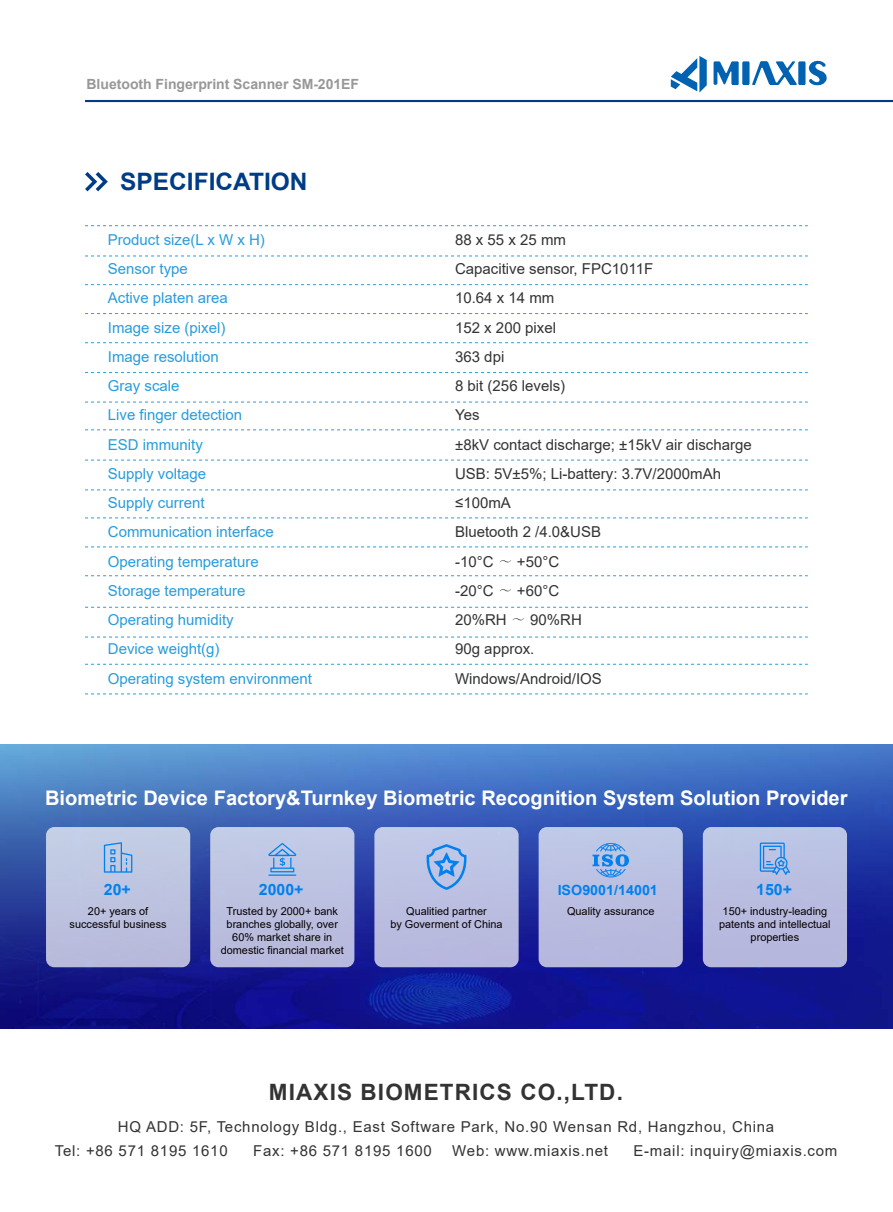
<style>
.page{position:relative;width:893px;height:1212px;background:#fff}
.page>*{position:absolute;margin:0;border:0;box-sizing:border-box;transform-origin:0 0}
.t1{font:700 24px "Arial";color:#003c85}
.t2{font:700 22.5px "Arial";letter-spacing:.05em;color:#333}
.t3{font:700 20.1px "Arial";color:#fff}
.t4{font:700 15.6px "Arial";color:#0081ef}
.t5{font:15px/29.2px "Arial";color:#289cdd}
.t6{font:15px/29.2px "Arial";color:#323333}
.t7{font:15px/23.9px "Arial";letter-spacing:.05em;color:#333}
.t8{font:700 14.1px "Arial";color:#989898}
.t9{font:700 14.1px "Arial";color:#0081ef}
.t10{font:10.95px/13px "Arial";color:#040000;text-align:center}
.s1{font-family:"Adobe Song Std";font-weight:300}
</style>
<div class="page">
<svg style="left:714px;top:60px;width:113px;height:26px"></svg>
<svg style="left:671px;top:56px;width:36px;height:37px"></svg>
<hr style="left:85px;top:100px;width:808px;height:2px;background:#003c85">
<svg style="left:85px;top:172px;width:23px;height:19px"></svg>
<img style="left:0;top:744px;width:893px;height:284px">
<div style="left:46px;top:827px;width:144px;height:140px;background:#bdc3e0;border-radius:8px"></div>
<svg style="left:104px;top:842px;width:28px;height:31px"></svg>
<div style="left:703px;top:827px;width:144px;height:140px;background:#b8bcdf;border-radius:8px"></div>
<svg style="left:760px;top:842px;width:30px;height:33px"></svg>
<div style="left:539px;top:827px;width:144px;height:140px;background:#babee0;border-radius:8px"></div>
<svg style="left:592px;top:843px;width:37px;height:34px"></svg>
<div style="left:210px;top:827px;width:144px;height:140px;background:#bcc1e0;border-radius:8px"></div>
<svg style="left:268px;top:843px;width:28px;height:33px"></svg>
<div style="left:374px;top:827px;width:145px;height:140px;background:#bbbee1;border-radius:8px"></div>
<svg style="left:426px;top:844px;width:41px;height:46px"></svg>
<svg style="left:85px;top:225px;width:723px;height:1px"></svg>
<svg style="left:85px;top:256px;width:723px;height:1px"></svg>
<svg style="left:85px;top:284px;width:723px;height:1px"></svg>
<svg style="left:85px;top:313px;width:723px;height:1px"></svg>
<svg style="left:85px;top:342px;width:723px;height:1px"></svg>
<svg style="left:85px;top:372px;width:723px;height:1px"></svg>
<svg style="left:85px;top:460px;width:723px;height:1px"></svg>
<svg style="left:85px;top:490px;width:723px;height:1px"></svg>
<svg style="left:85px;top:518px;width:723px;height:1px"></svg>
<svg style="left:85px;top:547px;width:723px;height:1px"></svg>
<svg style="left:85px;top:575px;width:723px;height:1px"></svg>
<svg style="left:85px;top:637px;width:723px;height:1px"></svg>
<svg style="left:85px;top:607px;width:723px;height:1px"></svg>
<svg style="left:85px;top:694px;width:723px;height:1px"></svg>
<svg style="left:85px;top:664px;width:723px;height:1px"></svg>
<svg style="left:85px;top:430px;width:723px;height:1px"></svg>
<svg style="left:85px;top:402px;width:723px;height:1px"></svg>
<p class="t8" style="left:87px;top:74px;width:274px">Bluetooth Fingerprint Scanner SM-201EF</p>
<h1 class="t1" style="left:120px;top:165px;width:189px">SPECIFICATION</h1>
<p class="t5" style="left:108px;top:225px;width:206px">Product size(L x W x H)<br>Sensor type<br>Active platen area<br>Image size (pixel)<br>Image resolution<br>Gray scale<br>Live finger detection<br>ESD immunity<br>Supply voltage<br>Supply current<br>Communication interface<br>Operating temperature<br>Storage temperature<br>Operating humidity<br>Device weight(g)<br>Operating system environment</p>
<p class="t6" style="left:455px;top:225px;width:298px">88 x 55 x 25 mm<br>Capacitive sensor, FPC1011F<br>10.64 x 14 mm<br>152 x 200 pixel<br>363 dpi<br>8 bit (256 levels)<br>Yes<br>±8kV contact discharge; ±15kV air discharge<br>USB: 5V±5%; Li-battery: 3.7V/2000mAh ≤100mA<br>Bluetooth 2 /4.0&amp;USB<br>-10°C <span class="s1">～</span> +50°C<br>-20°C <span class="s1">～</span> +60°C<br>20%RH <span class="s1">～</span> 90%RH<br>90g approx.<br>Windows/Android/IOS</p>
<h3 class="t3" style="left:45px;top:783px;width:804px">Biometric Device Factory&amp;Turnkey Biometric Recognition System Solution Provider</h3>
<p class="t4" style="left:104px;top:878px;width:28px">20+</p>
<p class="t10" style="left:70px;top:904px;width:99px">20+ years of successful business</p>
<p class="t4" style="left:259px;top:878px;width:46px">2000+</p>
<p class="t10" style="left:221px;top:904px;width:125px">Trusted by 2000+ bank branches globally, over<br>60% market share in domestic financial market</p>
<p class="t10" style="left:390px;top:904px;width:114px">Qualitied partner<br>by Goverment of China</p>
<p class="t9" style="left:558px;top:880px;width:102px">ISO9001/14001</p>
<p class="t10" style="left:567px;top:904px;width:89px">Quality assurance</p>
<p class="t4" style="left:756px;top:878px;width:37px">150+</p>
<p class="t10" style="left:719px;top:904px;width:113px">150+ industry-leading patents and intellectual properties</p>
<h2 class="t2" style="left:269px;top:1076px;width:355px">MIAXIS BIOMETRICS CO.,LTD.</h2>
<p class="t7" style="left:55px;top:1115px;width:721px;text-indent:63px">HQ ADD: 5F, Technology Bldg., East Software Park, No.90 Wensan Rd, Hangzhou, China<br>Tel: +86 571 8195 1610</p>
<p class="t7" style="left:253px;top:1139px;width:180px">Fax: +86 571 8195 1600</p>
<p class="t7" style="left:452px;top:1139px;width:157px">Web: www.miaxis.net</p>
<p class="t7" style="left:633px;top:1139px;width:205px">E-mail: inquiry@miaxis.com</p>
</div>
